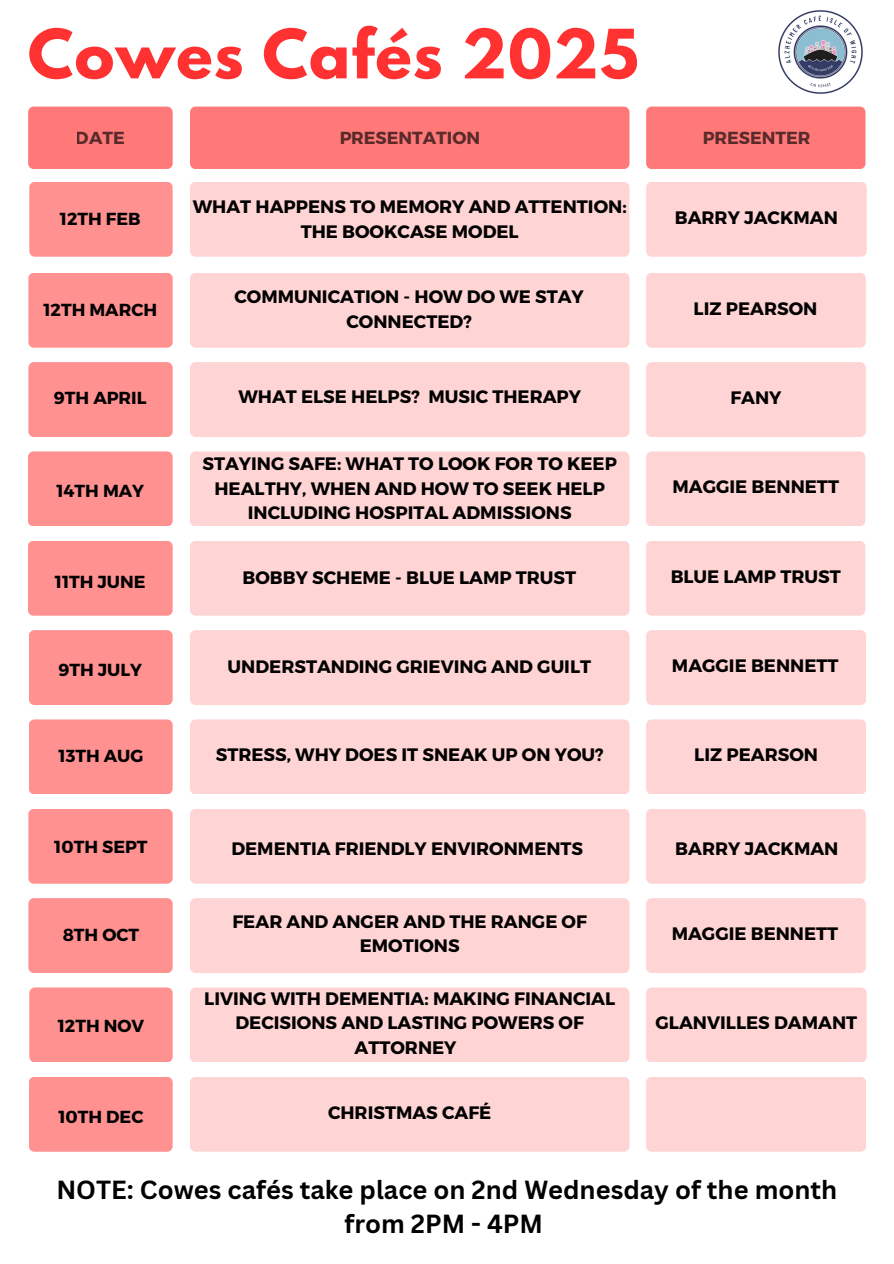
<style>
.page{position:relative;width:894px;height:1264px;background:#fff}
.page>*{position:absolute;margin:0;border:0;box-sizing:border-box;transform-origin:0 0}
.t1{font:700 60.15px "League Spartan";letter-spacing:.02em;color:#ff3131}
.t2{font:700 25.5px/34.8px "Canva Sans";color:#000;text-align:center}
.t3{font:700 18px/24.8px "Montserrat";color:#000;text-align:center}
.t4{font:700 17.4px "Montserrat";color:#000}
</style>
<div class="page">
<div style="left:28px;top:107px;width:144px;height:62px;background:#ff7979;border-radius:6px"></div>
<div style="left:190px;top:107px;width:439px;height:62px;background:#ff7979;border-radius:6px"></div>
<div style="left:646px;top:107px;width:219px;height:62px;background:#ff7979;border-radius:6px"></div>
<div style="left:28px;top:273px;width:145px;height:75px;background:#ff9191;border-radius:6px"></div>
<div style="left:190px;top:273px;width:439px;height:75px;background:#ffd4d4;border-radius:6px"></div>
<div style="left:646px;top:273px;width:219px;height:75px;background:#ffd4d4;border-radius:6px"></div>
<div style="left:28px;top:362px;width:145px;height:75px;background:#ff9191;border-radius:6px"></div>
<div style="left:190px;top:362px;width:439px;height:75px;background:#ffd4d4;border-radius:6px"></div>
<div style="left:646px;top:362px;width:219px;height:75px;background:#ffd4d4;border-radius:6px"></div>
<div style="left:28px;top:451px;width:144px;height:75px;background:#ff9191;border-radius:6px"></div>
<div style="left:190px;top:451px;width:439px;height:75px;background:#ffd4d4;border-radius:6px"></div>
<div style="left:646px;top:451px;width:218px;height:75px;background:#ffd4d4;border-radius:6px"></div>
<div style="left:28px;top:541px;width:144px;height:74px;background:#ff9191;border-radius:6px"></div>
<div style="left:190px;top:541px;width:439px;height:74px;background:#ffd4d4;border-radius:6px"></div>
<div style="left:646px;top:541px;width:218px;height:74px;background:#ffd4d4;border-radius:6px"></div>
<div style="left:29px;top:630px;width:143px;height:75px;background:#ff9191;border-radius:6px"></div>
<div style="left:190px;top:630px;width:439px;height:75px;background:#ffd4d4;border-radius:6px"></div>
<div style="left:646px;top:630px;width:219px;height:75px;background:#ffd4d4;border-radius:6px"></div>
<div style="left:29px;top:719px;width:143px;height:75px;background:#ff9191;border-radius:6px"></div>
<div style="left:190px;top:719px;width:439px;height:75px;background:#ffd4d4;border-radius:6px"></div>
<div style="left:646px;top:719px;width:219px;height:75px;background:#ffd4d4;border-radius:6px"></div>
<div style="left:28px;top:808px;width:145px;height:75px;background:#ff9191;border-radius:6px"></div>
<div style="left:190px;top:808px;width:439px;height:75px;background:#ffd4d4;border-radius:6px"></div>
<div style="left:646px;top:808px;width:219px;height:75px;background:#ffd4d4;border-radius:6px"></div>
<div style="left:28px;top:898px;width:145px;height:75px;background:#ff9191;border-radius:6px"></div>
<div style="left:190px;top:898px;width:439px;height:75px;background:#ffd4d4;border-radius:6px"></div>
<div style="left:646px;top:898px;width:219px;height:75px;background:#ffd4d4;border-radius:6px"></div>
<div style="left:29px;top:987px;width:144px;height:75px;background:#ff9191;border-radius:6px"></div>
<div style="left:190px;top:987px;width:439px;height:75px;background:#ffd4d4;border-radius:6px"></div>
<div style="left:646px;top:987px;width:220px;height:75px;background:#ffd4d4;border-radius:6px"></div>
<div style="left:29px;top:1076px;width:143px;height:75px;background:#ff9191;border-radius:6px"></div>
<div style="left:190px;top:1076px;width:439px;height:75px;background:#ffd4d4;border-radius:6px"></div>
<div style="left:646px;top:1076px;width:219px;height:75px;background:#ffd4d4;border-radius:6px"></div>
<div style="left:29px;top:182px;width:144px;height:75px;background:#ff9191;border-radius:6px"></div>
<div style="left:190px;top:182px;width:439px;height:75px;background:#ffd4d4;border-radius:6px"></div>
<div style="left:646px;top:182px;width:220px;height:75px;background:#ffd4d4;border-radius:6px"></div>
<img style="left:778px;top:10px;width:85px;height:84px">
<p class="t1" style="left:28px;top:24px;width:612px">Cowes Cafés 2025</p>
<p class="t4" style="left:76px;top:126px;width:51px">DATE</p>
<p class="t4" style="left:339px;top:126px;width:142px">PRESENTATION</p>
<p class="t4" style="left:702px;top:126px;width:109px">PRESENTER</p>
<h1 class="t4" style="left:60px;top:207px;width:82px">12TH FEB</h1>
<p class="t3" style="left:193px;top:193px;width:435px">WHAT HAPPENS TO MEMORY AND ATTENTION:<br>THE BOOKCASE MODEL</p>
<p class="t3" style="left:674px;top:204px;width:165px">BARRY JACKMAN</p>
<p class="t4" style="left:43px;top:298px;width:115px">12TH MARCH</p>
<p class="t3" style="left:234px;top:283px;width:351px">COMMUNICATION - HOW DO WE STAY<br>CONNECTED?</p>
<p class="t3" style="left:693px;top:296px;width:125px">LIZ PEARSON</p>
<p class="t4" style="left:54px;top:386px;width:94px">9TH APRIL</p>
<p class="t3" style="left:238px;top:383px;width:344px">WHAT ELSE HELPS? MUSIC THERAPY</p>
<p class="t3" style="left:730px;top:384px;width:53px">FANY</p>
<p class="t4" style="left:56px;top:479px;width:89px">14TH MAY</p>
<p class="t3" style="left:202px;top:450px;width:416px">STAYING SAFE: WHAT TO LOOK FOR TO KEEP<br>HEALTHY, WHEN AND HOW TO SEEK HELP<br>INCLUDING HOSPITAL ADMISSIONS</p>
<p class="t3" style="left:672px;top:473px;width:168px">MAGGIE BENNETT</p>
<p class="t4" style="left:55px;top:570px;width:92px">11TH JUNE</p>
<p class="t3" style="left:242px;top:564px;width:335px">BOBBY SCHEME - BLUE LAMP TRUST</p>
<p class="t3" style="left:670px;top:563px;width:171px">BLUE LAMP TRUST</p>
<p class="t4" style="left:58px;top:658px;width:85px">9TH JULY</p>
<p class="t3" style="left:227px;top:653px;width:365px">UNDERSTANDING GRIEVING AND GUILT</p>
<p class="t3" style="left:671px;top:652px;width:168px">MAGGIE BENNETT</p>
<p class="t4" style="left:58px;top:745px;width:86px">13TH AUG</p>
<p class="t3" style="left:216px;top:741px;width:389px">STRESS, WHY DOES IT SNEAK UP ON YOU?</p>
<p class="t3" style="left:694px;top:741px;width:125px">LIZ PEARSON</p>
<p class="t4" style="left:54px;top:835px;width:95px">10TH SEPT</p>
<p class="t3" style="left:231px;top:834px;width:353px">DEMENTIA FRIENDLY ENVIRONMENTS</p>
<p class="t3" style="left:675px;top:834px;width:165px">BARRY JACKMAN</p>
<p class="t4" style="left:63px;top:924px;width:78px">8TH OCT</p>
<p class="t3" style="left:232px;top:907px;width:356px">FEAR AND ANGER AND THE RANGE OF<br>EMOTIONS</p>
<p class="t3" style="left:671px;top:920px;width:168px">MAGGIE BENNETT</p>
<p class="t4" style="left:58px;top:1014px;width:88px">12TH NOV</p>
<p class="t3" style="left:204px;top:984px;width:412px">LIVING WITH DEMENTIA: MAKING FINANCIAL<br>DECISIONS AND LASTING POWERS OF<br>ATTORNEY</p>
<p class="t3" style="left:655px;top:1009px;width:203px">GLANVILLES DAMANT</p>
<p class="t4" style="left:58px;top:1105px;width:86px">10TH DEC</p>
<p class="t3" style="left:328px;top:1098px;width:165px">CHRISTMAS CAFÉ</p>
<p class="t2" style="left:56px;top:1171px;width:782px">NOTE: Cowes cafés take place on 2nd Wednesday of the month from 2PM - 4PM</p>
</div>
